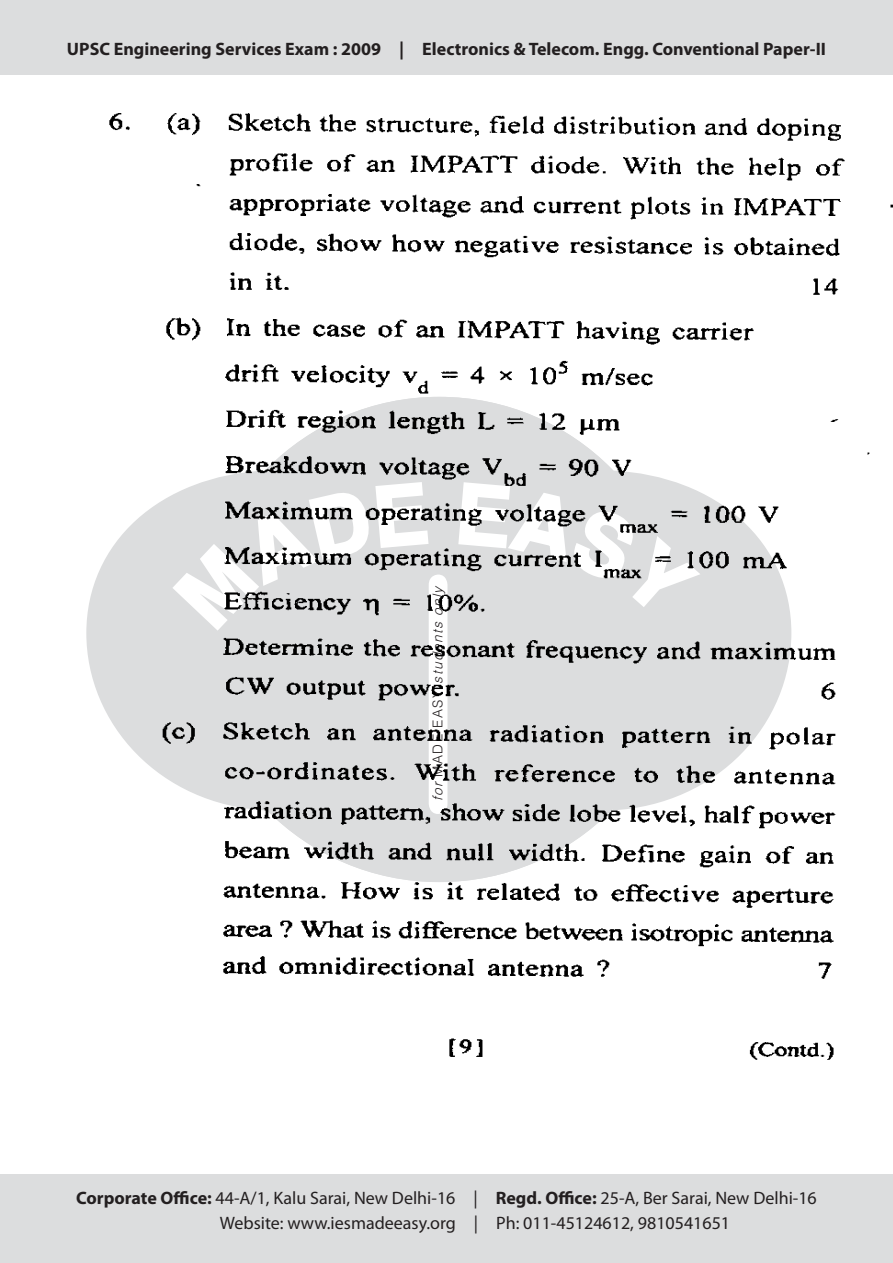
<style>
.page{position:relative;width:893px;height:1263px;background:#fff}
.page>*{position:absolute;margin:0;border:0;box-sizing:border-box;transform-origin:0 0}
.t1{font:18px/24.6px "Myriad Pro";color:#231f20}
.t2{font:700 18px "Myriad Pro";color:#231f20}
.t3{font:italic 300 13.5px "Helvetica";color:#231f20}
.s1{font-style:normal}
.s2{font-weight:700}
</style>
<div class="page">
<div style="left:0;top:0;width:893px;height:75px;background:#dcddde"></div>
<div style="left:0;top:1174px;width:893px;height:89px;background:#dcddde"></div>
<img style="left:86px;top:113px;width:807px;height:947px">
<svg style="left:170px;top:480px;width:277px;height:334px;background:#c8c9ca"></svg>
<svg style="left:454px;top:481px;width:249px;height:137px;background:#d0d1d2"></svg>
<p class="t2" style="left:67px;top:37px;width:760px">UPSC Engineering Services Exam : 2009 | Electronics &amp; Telecom. Engg. Conventional Paper-II</p>
<p class="t3" style="left:429px;top:801px;width:216px;rotate:-90deg">for <span class="s1">M A D E E A S Y</span> students only</p>
<p class="t1" style="left:220px;top:1186px;width:599px;text-indent:-144px"><span class="s2">Corporate Office:</span> 44-A/1, Kalu Sarai, New Delhi-16 | <span class="s2">Regd. Office:</span> 25-A, Ber Sarai, New Delhi-16<br>Website: www.iesmadeeasy.org | Ph: 011-45124612, 9810541651</p>
</div>
